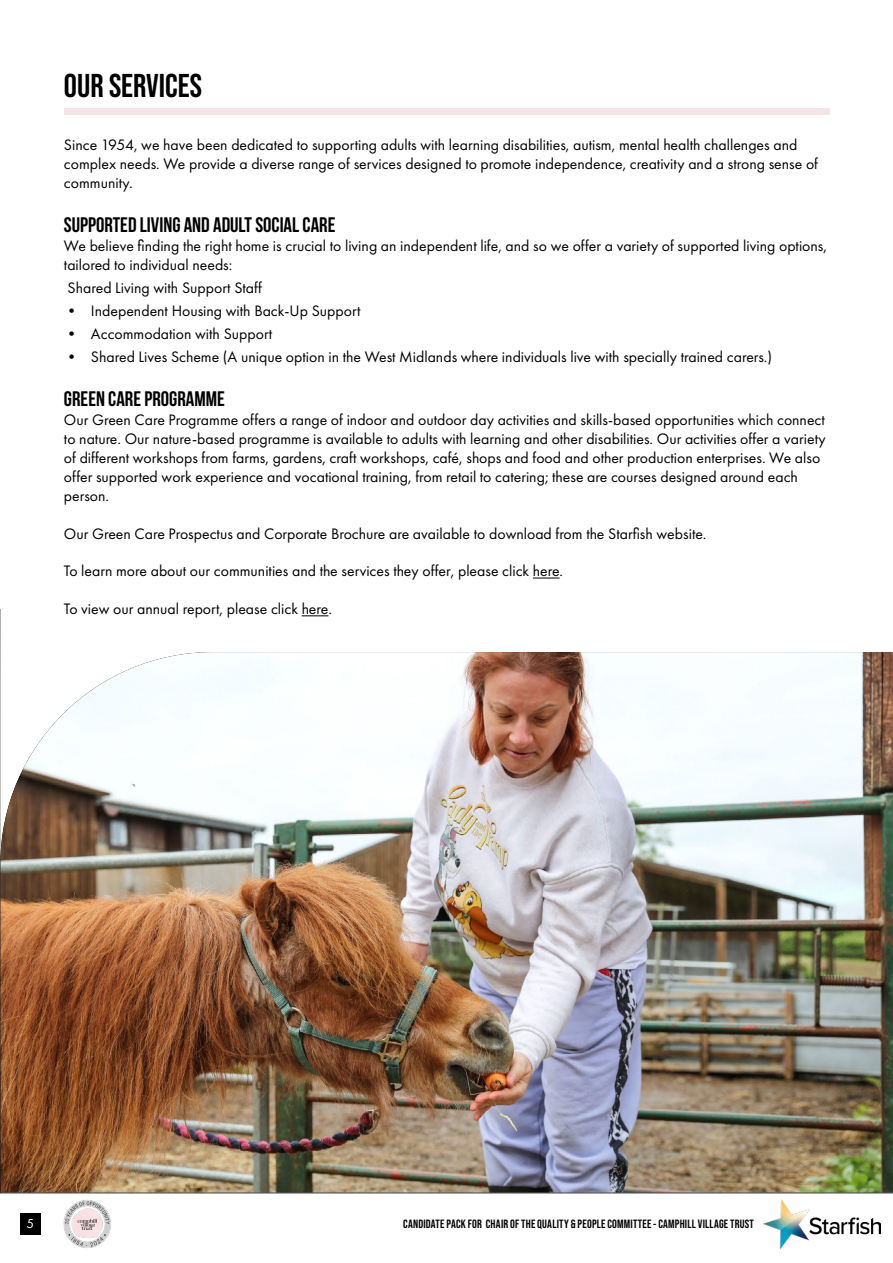
<style>
.page{position:relative;width:893px;height:1263px;background:#fff}
.page>*{position:absolute;margin:0;border:0;box-sizing:border-box;transform-origin:0 0}
.t1{font:700 33px "Bebas Neue Pro";color:#000}
.t2{font:700 21px "Bebas Neue";color:#000}
.t3{font:15.75px/18.9px "Futura PT";color:#000}
.t4{font:13.5px "Futura PT";color:#fff}
.t5{font:700 12px "Bebas Neue Pro";letter-spacing:.02em;color:#000}
</style>
<div class="page">
<img style="left:763px;top:1200px;width:117px;height:48px">
<div style="left:20px;top:1213px;width:21px;height:22px;background:#000"></div>
<hr style="left:0;top:1192px;width:893px;height:2px;background:#a3a5a8">
<img style="left:63px;top:1200px;width:48px;height:48px">
<img style="left:0;top:610px;width:1px;height:42px">
<svg style="left:533px;top:578px;width:27px;height:1px"></svg>
<svg style="left:302px;top:615px;width:26px;height:1px"></svg>
<div style="left:64px;top:109px;width:765px;height:6px;background:#f6e5e7"></div>
<img style="left:0;top:652px;width:893px;height:540px">
<h1 class="t1" style="left:64px;top:66px;width:139px">OUR SERVICES</h1>
<p class="t3" style="left:64px;top:135px;width:756px">Since 1954, we have been dedicated to supporting adults with learning disabilities, autism, mental health challenges and complex needs. We provide a diverse range of services designed to promote independence, creativity and a strong sense of community.</p>
<h2 class="t2" style="left:64px;top:213px;width:273px">SUPPORTED LIVING AND ADULT SOCIAL CARE</h2>
<p class="t3" style="left:64px;top:236px;width:765px">We believe finding the right home is crucial to living an independent life, and so we offer a variety of supported living options, tailored to individual needs:</p>
<p class="t3" style="left:68px;top:278px;width:196px">Shared Living with Support Staff</p>
<p class="t3" style="left:64px;top:301px;width:298px">• Independent Housing with Back-Up Support</p>
<p class="t3" style="left:64px;top:324px;width:210px">• Accommodation with Support</p>
<p class="t3" style="left:64px;top:347px;width:710px">• Shared Lives Scheme (A unique option in the West Midlands where individuals live with specially trained carers.)</p>
<h2 class="t2" style="left:64px;top:388px;width:162px">GREEN CARE PROGRAMME</h2>
<p class="t3" style="left:64px;top:410px;width:763px">Our Green Care Programme offers a range of indoor and outdoor day activities and skills-based opportunities which connect to nature. Our nature-based programme is available to adults with learning and other disabilities. Our activities offer a variety of different workshops from farms, gardens, craft workshops, café, shops and food and other production enterprises. We also offer supported work experience and vocational training, from retail to catering; these are courses designed around each person.</p>
<p class="t3" style="left:64px;top:524px;width:644px">Our Green Care Prospectus and Corporate Brochure are available to download from the Starfish website.</p>
<p class="t3" style="left:64px;top:562px;width:501px">To learn more about our communities and the services they offer, please click here.</p>
<p class="t3" style="left:64px;top:599px;width:269px">To view our annual report, please click here.</p>
<p class="t4" style="left:27px;top:1215px;width:9px">5</p>
<p class="t5" style="left:403px;top:1217px;width:352px">CANDIDATE PACK FOR CHAIR OF THE QUALITY &amp; PEOPLE COMMITTEE - CAMPHILL VILLAGE TRUST</p>
</div>
